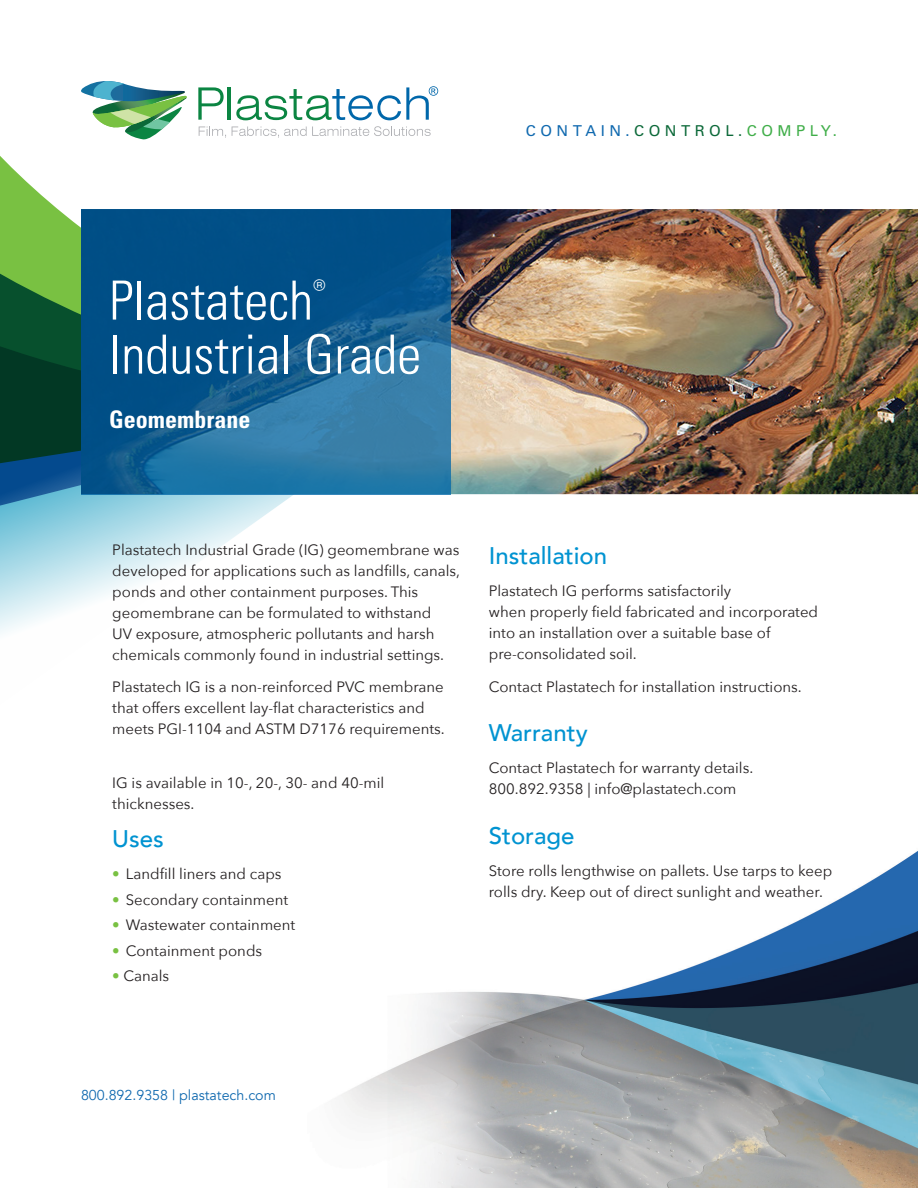
<style>
.page{position:relative;width:918px;height:1188px;background:#fff}
.page>*{position:absolute;margin:0;border:0;box-sizing:border-box;transform-origin:0 0}
.t1{font:300 condensed 54px/54px "Univers LT Pro";color:#fff}
.Subhead{font:500 24px "Avenir";color:#0093d1}
.t2{font:700 condensed 24px "Univers LT Pro";color:#fff}
.Side_Head{font:500 24px "Avenir";color:#0093d1}
.Side_Head-2{font:15px/21px "Avenir Next";color:#231f20}
.t3{font:15px "Univers LT Pro 55 Roman";letter-spacing:.3em;color:#1069af}
.t4{font:14.25px "Avenir";color:#1069af}
.s1{color:#0c6939}
.s2{color:#40ae49}
.s3{color:#79c142}
</style>
<div class="page">
<img style="left:335px;top:494px;width:583px;height:694px">
<svg style="left:432px;top:86px;width:6px;height:10px"></svg>
<svg style="left:0;top:81px;width:432px;height:110px"></svg>
<svg style="left:0;top:191px;width:81px;height:105px;background:#80c053"></svg>
<svg style="left:0;top:296px;width:432px;height:496px"></svg>
<img style="left:451px;top:209px;width:467px;height:285px">
<svg style="left:81px;top:209px;width:370px;height:285px;background:#115e92"></svg>
<p class="t3" style="left:526px;top:122px;width:313px">CONTAIN.<span class="s1">CONTROL.</span><span class="s2">COMPLY.</span></p>
<p class="t1" style="left:109px;top:271px;width:313px">Plastatech<sup>®<br></sup>Industrial Grade</p>
<p class="t2" style="left:109px;top:404px;width:143px">Geomembrane</p>
<p class="Side_Head-2" style="left:112px;top:539px;width:349px">Plastatech Industrial Grade (IG) geomembrane was developed for applications such as landfills, canals, ponds and other containment purposes. This geomembrane can be formulated to withstand<br>UV exposure, atmospheric pollutants and harsh chemicals commonly found in industrial settings.</p>
<p class="Side_Head-2" style="left:112px;top:676px;width:334px">Plastatech IG is a non-reinforced PVC membrane that offers excellent lay-flat characteristics and meets PGI-1104 and ASTM D7176 requirements.</p>
<p class="Side_Head-2" style="left:112px;top:771px;width:274px">IG is available in 10-, 20-, 30- and 40-mil thicknesses.</p>
<p class="Side_Head" style="left:112px;top:818px;width:53px">Uses</p>
<p class="Side_Head-2" style="left:112px;top:863px;width:171px"><span class="s3">•</span> Landfill liners and caps</p>
<p class="Side_Head-2" style="left:112px;top:888px;width:177px"><span class="s3">•</span> Secondary containment</p>
<p class="Side_Head-2" style="left:112px;top:914px;width:184px"><span class="s3">•</span> Wastewater containment</p>
<p class="Side_Head-2" style="left:112px;top:939px;width:151px"><span class="s3">•</span> Containment ponds</p>
<p class="Side_Head-2" style="left:112px;top:965px;width:58px"><span class="s3">•</span> Canals</p>
<p class="Subhead" style="left:489px;top:535px;width:120px">Installation</p>
<p class="Side_Head-2" style="left:489px;top:580px;width:331px">Plastatech IG performs satisfactorily<br>when properly field fabricated and incorporated into an installation over a suitable base of pre-consolidated soil.</p>
<p class="Side_Head-2" style="left:489px;top:675px;width:314px">Contact Plastatech for installation instructions.</p>
<p class="Subhead" style="left:489px;top:712px;width:100px">Warranty</p>
<p class="Side_Head-2" style="left:489px;top:757px;width:266px">Contact Plastatech for warranty details.<br>800.892.9358 | info@plastatech.com</p>
<p class="Subhead" style="left:489px;top:815px;width:87px">Storage</p>
<p class="Side_Head-2" style="left:489px;top:860px;width:345px">Store rolls lengthwise on pallets. Use tarps to keep rolls dry. Keep out of direct sunlight and weather.</p>
<p class="t4" style="left:81px;top:1087px;width:196px">800.892.9358 | plastatech.com</p>
</div>
